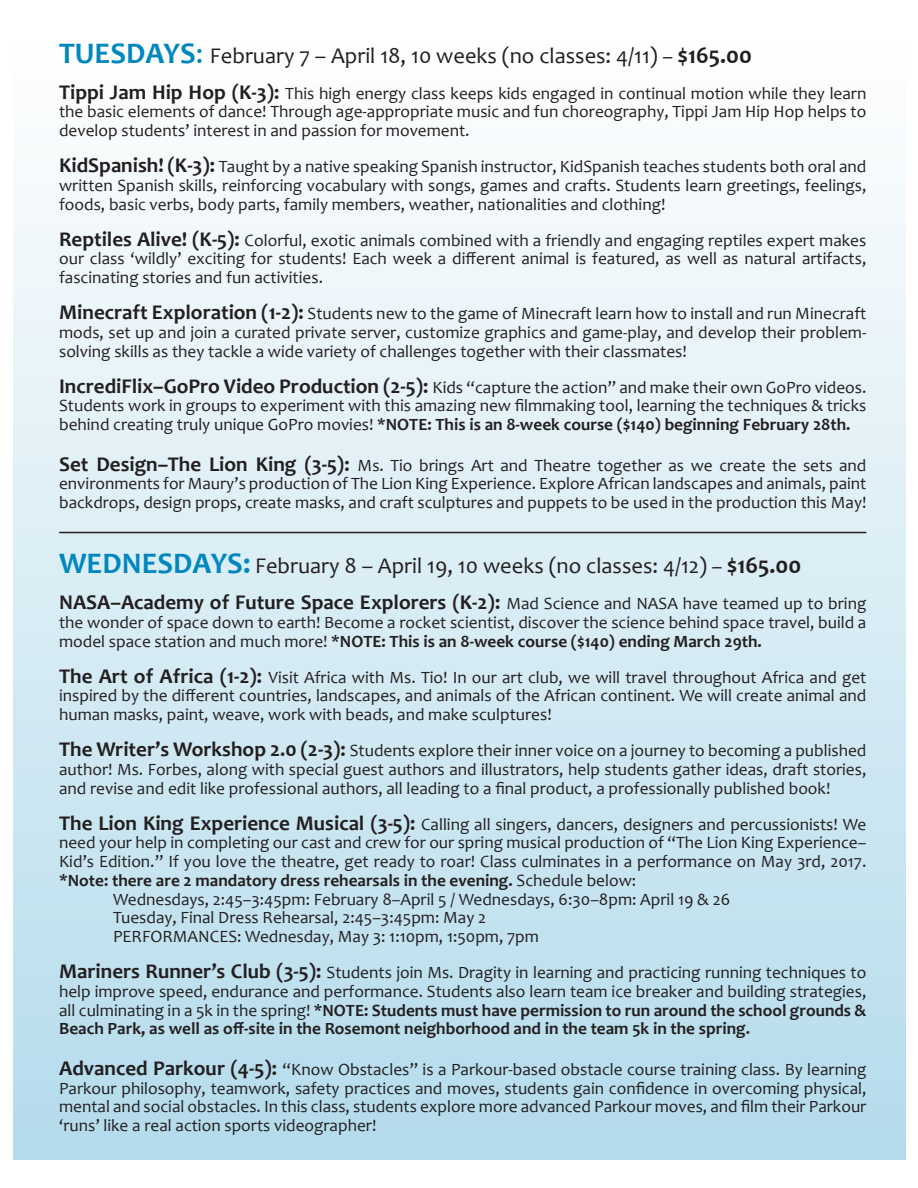
<style>
.page{position:relative;width:918px;height:1188px;background:#fff}
.page>*{position:absolute;margin:0;border:0;box-sizing:border-box;transform-origin:0 0}
.t1{font:22.5px "Candara";color:#231f20}
.t2{font:700 21px "Candara";color:#231f20}
.t3{font:17.25px/18.8px "Candara";color:#231f20;text-align:justify}
.s1{font-weight:700;font-size:30px;color:#0087be}
.s2{font-size:30px;color:#0087be}
.s3{font-size:21px}
.s4{font-weight:700;font-size:24px}
.s5{font-weight:700;font-size:21px}
.s6{font-weight:700}
.s7{font-weight:400;font-size:17.25px}
</style>
<div class="page">
<div style="left:14px;top:31px;width:892px;height:1129px;background:linear-gradient(to bottom,#fffefe,#b3dbeb)"></div>
<hr style="left:59px;top:532px;width:807px;height:1px;background:#231f20">
<p class="t1" style="left:59px;top:42px;width:694px"><span class="s1">TUESDAYS</span><span class="s2">:</span> February 7 – April 18, 10 weeks (no classes: 4/11) <span class="s3">–</span> <span class="s4">$165.00</span></p>
<p class="t3" style="left:59px;top:84px;width:809px"><span class="s5">Tippi Jam Hip Hop (K-3):</span> This high energy class keeps kids engaged in continual motion while they learn the basic elements of dance! Through age-appropriate music and fun choreography, Tippi Jam Hip Hop helps to develop students’ interest in and passion for movement.</p>
<p class="t3" style="left:59px;top:157px;width:809px"><span class="s5">KidSpanish! (K-3):</span> Taught by a native speaking Spanish instructor, KidSpanish teaches students both oral and written Spanish skills, reinforcing vocabulary with songs, games and crafts. Students learn greetings, feelings, foods, basic verbs, body parts, family members, weather, nationalities and clothing!</p>
<p class="t3" style="left:59px;top:231px;width:809px"><span class="s5">Reptiles Alive! (K-5):</span> Colorful, exotic animals combined with a friendly and engaging reptiles expert makes our class ‘wildly’ exciting for students! Each week a different animal is featured, as well as natural artifacts, fascinating stories and fun activities.</p>
<p class="t3" style="left:59px;top:304px;width:809px"><span class="s5">Minecraft Exploration (1-2):</span> Students new to the game of Minecraft learn how to install and run Minecraft mods, set up and join a curated private server, customize graphics and game-play, and develop their problem&shy;solving skills as they tackle a wide variety of challenges together with their classmates!</p>
<p class="t3" style="left:59px;top:378px;width:809px"><span class="s5">IncrediFlix–GoPro Video Production (2-5):</span> Kids “capture the action” and make their own GoPro videos.<br>Students work in groups to experiment with this amazing new filmmaking tool, learning the techniques &amp; tricks behind creating truly unique GoPro movies! <span class="s6">*NOTE: This is an 8-week course ($140) beginning February 28th.</span></p>
<p class="t3" style="left:59px;top:456px;width:809px"><span class="s5">Set Design–The Lion King (3-5):</span> Ms. Tio brings Art and Theatre together as we create the sets and environments for Maury’s production of The Lion King Experience. Explore African landscapes and animals, paint backdrops, design props, create masks, and craft sculptures and puppets to be used in the production this May!</p>
<p class="t1" style="left:59px;top:552px;width:744px"><span class="s1">WEDNESDAYS:</span> February 8 – April 19, 10 weeks (no classes: 4/12) <span class="s3">–</span> <span class="s4">$165.00</span></p>
<p class="t2" style="left:59px;top:589px;width:809px">NASA–Academy of Future Space Explorers (K-2): <span class="s7">Mad Science and NASA have teamed up to bring</span></p>
<p class="t3" style="left:59px;top:613px;width:809px">the wonder of space down to earth! Become a rocket scientist, discover the science behind space travel, build a model space station and much more! <span class="s6">*NOTE: This is an 8-week course ($140) ending March 29th.</span></p>
<p class="t3" style="left:59px;top:668px;width:809px"><span class="s5">The Art of Africa (1-2):</span> Visit Africa with Ms. Tio! In our art club, we will travel throughout Africa and get inspired by the different countries, landscapes, and animals of the African continent. We will create animal and human masks, paint, weave, work with beads, and make sculptures!</p>
<p class="t3" style="left:59px;top:741px;width:809px"><span class="s5">The Writer’s Workshop 2.0 (2-3):</span> Students explore their inner voice on a journey to becoming a published author! Ms. Forbes, along with special guest authors and illustrators, help students gather ideas, draft stories, and revise and edit like professional authors, all leading to a final product, a professionally published book!</p>
<p class="t3" style="left:59px;top:815px;width:809px"><span class="s5">The Lion King Experience Musical (3-5):</span> Calling all singers, dancers, designers and percussionists! We need your help in completing our cast and crew for our spring musical production of “The Lion King Experience– Kid’s Edition.” If you love the theatre, get ready to roar! Class culminates in a performance on May 3rd, 2017. <span class="s6">*Note: there are 2 mandatory dress rehearsals in the evening.</span> Schedule below:</p>
<p class="t3" style="left:113px;top:890px;width:619px">Wednesdays, 2:45–3:45pm: February 8–April 5 / Wednesdays, 6:30–8pm: April 19 &amp; 26</p>
<p class="t3" style="left:113px;top:908px;width:375px">Tuesday, Final Dress Rehearsal, 2:45–3:45pm: May 2</p>
<p class="t3" style="left:113px;top:927px;width:427px">PERFORMANCES: Wednesday, May 3: 1:10pm, 1:50pm, 7pm</p>
<p class="t3" style="left:59px;top:963px;width:809px"><span class="s5">Mariners Runner’s Club (3-5):</span> Students join Ms. Dragity in learning and practicing running techniques to help improve speed, endurance and performance. Students also learn team ice breaker and building strategies, all culminating in a 5k in the spring! <span class="s6">*NOTE: Students must have permission to run around the school grounds &amp; Beach Park, as well as off-site in the Rosemont neighborhood and in the team 5k in the spring.</span></p>
<p class="t3" style="left:59px;top:1060px;width:809px"><span class="s5">Advanced Parkour (4-5):</span> “Know Obstacles” is a Parkour-based obstacle course training class. By learning Parkour philosophy, teamwork, safety practices and moves, students gain confidence in overcoming physical, mental and social obstacles. In this class, students explore more advanced Parkour moves, and film their Parkour ‘runs’ like a real action sports videographer!</p>
</div>
